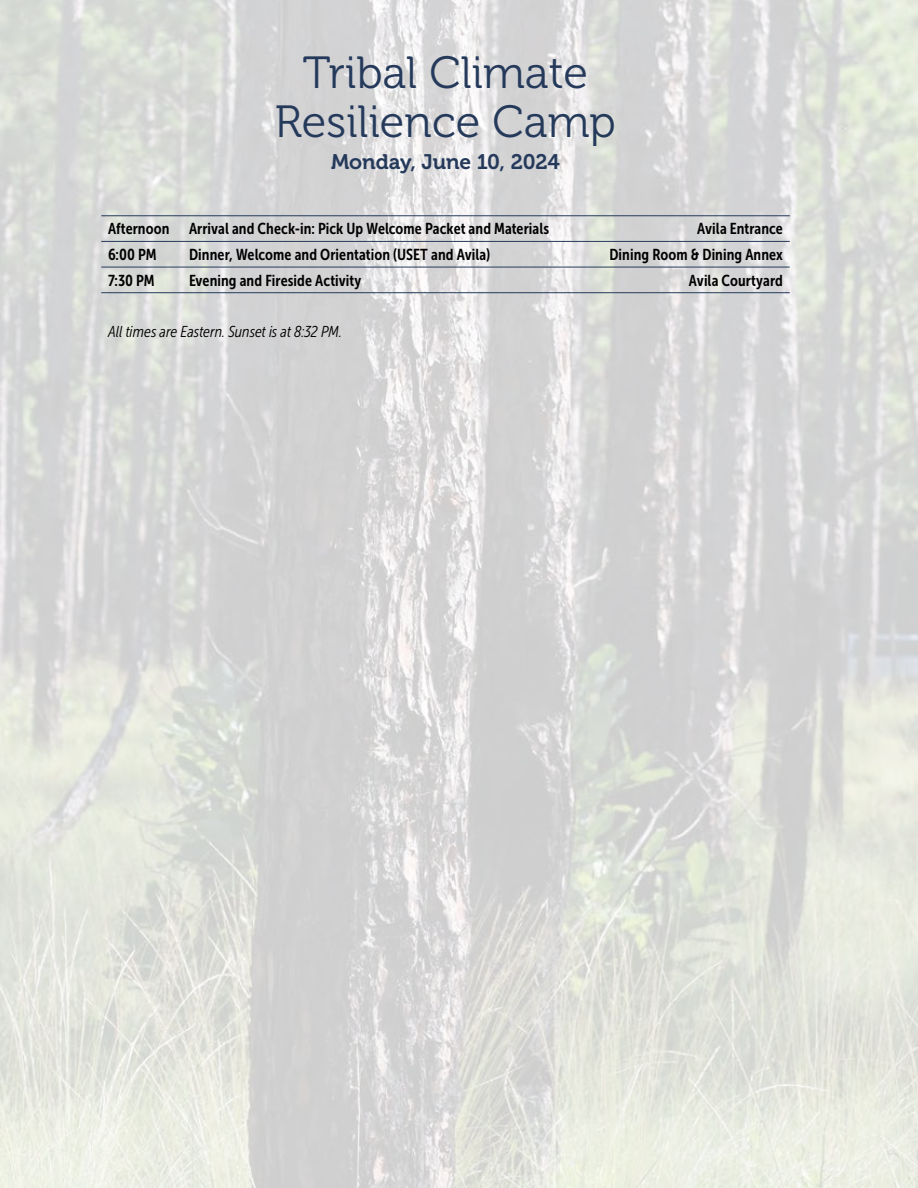
<style>
.page{position:relative;width:918px;height:1188px;background:#fff}
.page>*{position:absolute;margin:0;border:0;box-sizing:border-box;transform-origin:0 0}
.t1{font:45px/49.5px "Museo 300";color:#253a5b;text-align:center}
.t2{font:21px "Museo 700";letter-spacing:-.005em;color:#253a5b}
.t3{font:15.75px "Museo Sans Cond 700";letter-spacing:.005em;color:#000}
.t4{font:italic 15.75px "Museo Sans Cond 300";color:#000}
</style>
<div class="page">
<img style="left:0;top:0;width:918px;height:1188px">
<hr style="left:101px;top:215px;width:689px;height:1px;background:#253a5b">
<hr style="left:101px;top:241px;width:689px;height:1px;background:#253a5b">
<hr style="left:101px;top:267px;width:689px;height:1px;background:#253a5b">
<hr style="left:101px;top:292px;width:689px;height:1px;background:#253a5b">
<h1 class="t1" style="left:275px;top:48px;width:343px">Tribal Climate<br>Resilience Camp</h1>
<h2 class="t2" style="left:331px;top:150px;width:230px">Monday, June 10, 2024</h2>
<p class="t3" style="left:108px;top:220px;width:443px">Afternoon Arrival and Check-in: Pick Up Welcome Packet and Materials</p>
<p class="t3" style="left:697px;top:220px;width:87px">Avila Entrance</p>
<p class="t3" style="left:108px;top:246px;width:50px">6:00 PM</p>
<p class="t3" style="left:189px;top:246px;width:303px">Dinner, Welcome and Orientation (USET and Avila)</p>
<p class="t3" style="left:609px;top:246px;width:175px">Dining Room &amp; Dining Annex</p>
<p class="t3" style="left:108px;top:271px;width:48px">7:30 PM</p>
<p class="t3" style="left:189px;top:271px;width:174px">Evening and Fireside Activity</p>
<p class="t3" style="left:689px;top:271px;width:96px">Avila Courtyard</p>
<p class="t4" style="left:108px;top:323px;width:236px">All times are Eastern. Sunset is at 8:32 PM.</p>
</div>
